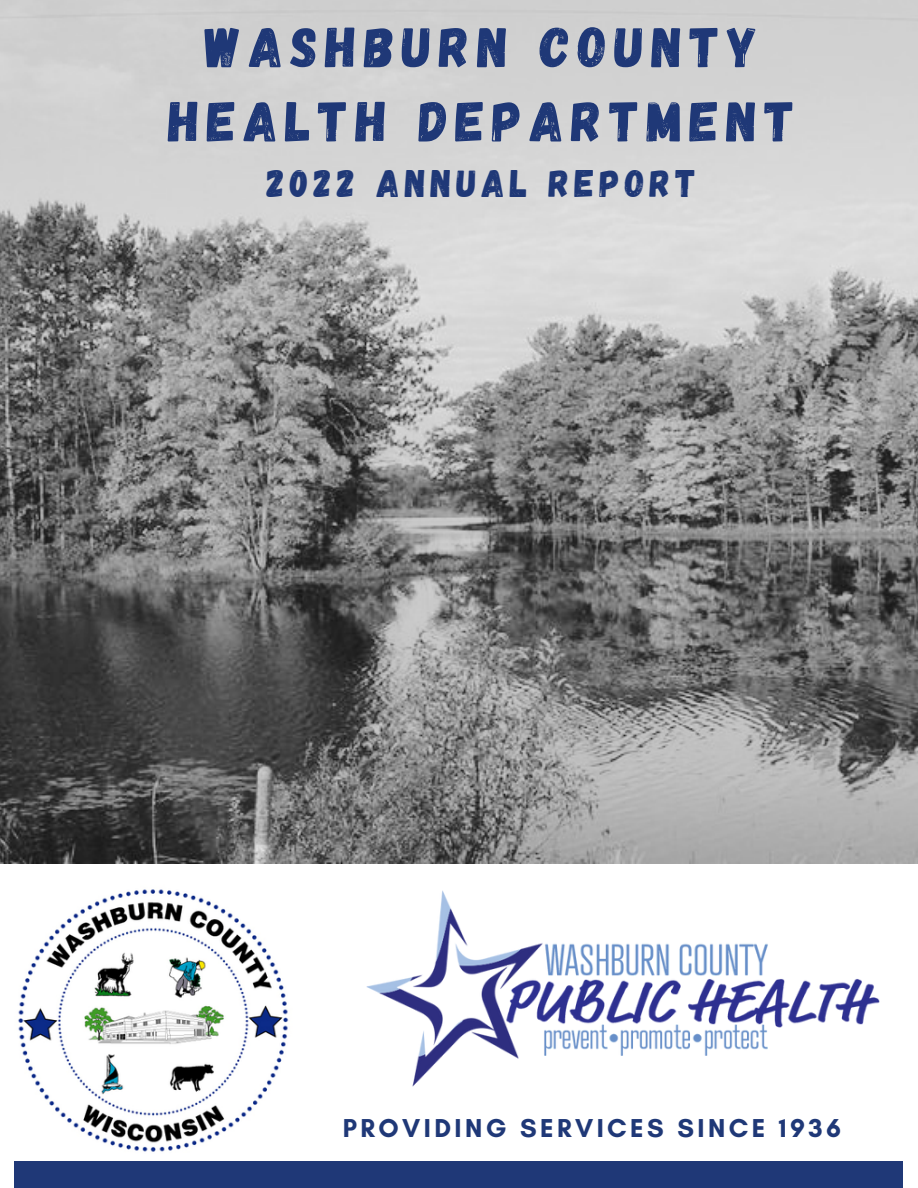
<style>
.page{position:relative;width:918px;height:1188px;background:#fff}
.page>*{position:absolute;margin:0;border:0;box-sizing:border-box;transform-origin:0 0}
.t1{font:56.7px/74.2px "Gagalin";letter-spacing:.13em;color:#1f3877;text-align:center}
.t2{font:38.4px "Gagalin";letter-spacing:.13em;color:#1f3877}
.t3{font:700 26.4px "Glacial Indifference";letter-spacing:.13em;color:#1f3877}
</style>
<div class="page">
<img style="left:0;top:0;width:918px;height:864px">
<img style="left:18px;top:889px;width:271px;height:263px">
<div style="left:15px;top:1161px;width:888px;height:27px;background:#1f3877"></div>
<img style="left:349px;top:848px;width:569px;height:239px">
<p class="t1" style="left:168px;top:7px;width:628px">WASHBURN COUNTY<br>HEALTH DEPARTMENT</p>
<p class="t2" style="left:267px;top:158px;width:431px">2022 ANNUAL REPORT</p>
<p class="t3" style="left:343px;top:1112px;width:500px">PROVIDING SERVICES SINCE 1936</p>
</div>
